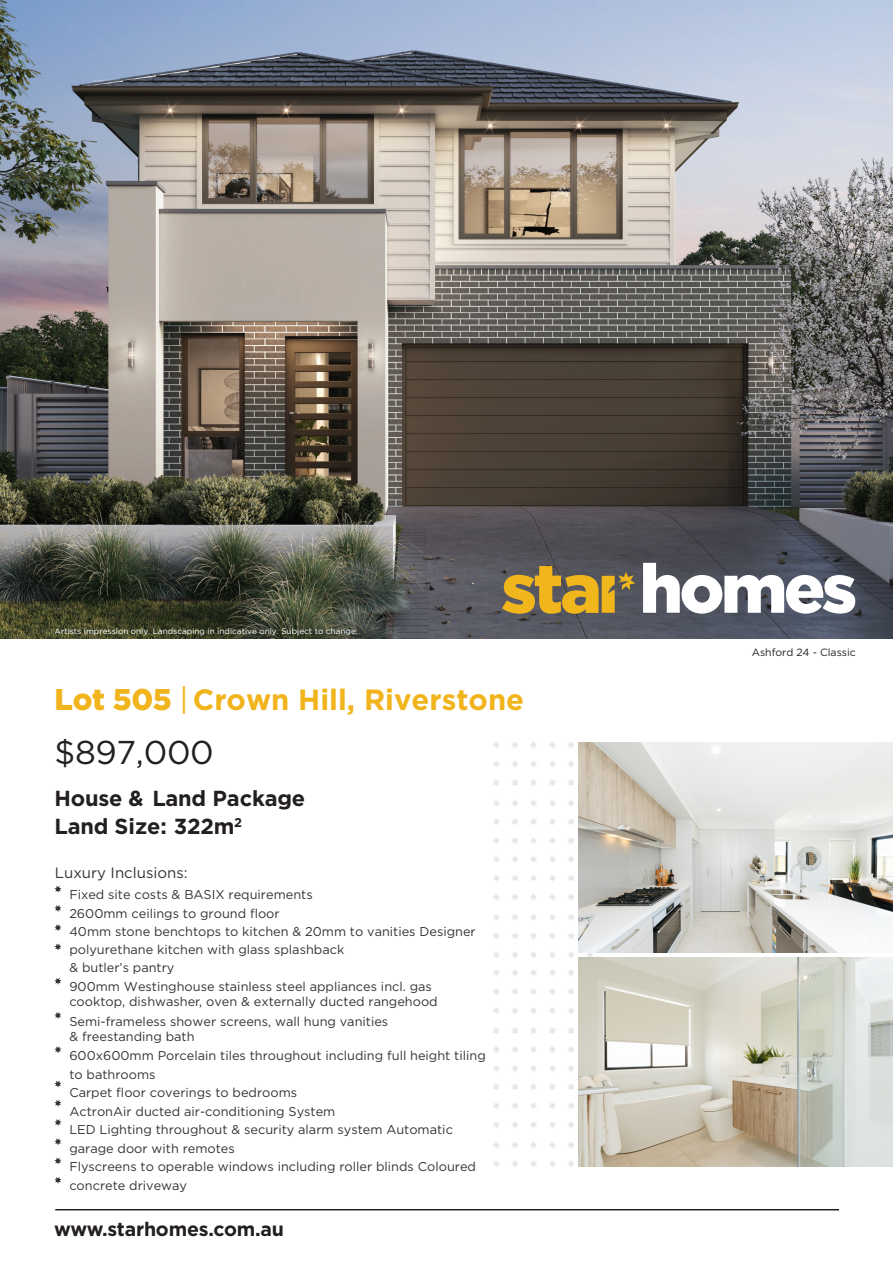
<style>
.page{position:relative;width:893px;height:1263px;background:#fff}
.page>*{position:absolute;margin:0;border:0;box-sizing:border-box;transform-origin:0 0}
.t1{font:33px "Gotham";letter-spacing:-.01em;color:#231f20}
.t2{font:700 29.25px "Gotham";color:#f1b41c}
.t3{font:700 21.75px/28.5px "Gotham";letter-spacing:-.01em;color:#231f20}
.t4{font:700 19.5px "Gotham";letter-spacing:-.01em;color:#231f20}
.t5{font:15px "Gotham";color:#343435}
.t6{font:12.75px/18.8px "Gotham";color:#343435}
.t7{font:10.5px "Gotham";color:#231f20}
.t8{font:8.25px "Gotham";color:#fff}
.s1{font-weight:900;font-size:30px}
.s2{font-weight:400;font-size:30px}
</style>
<div class="page">
<img style="left:0;top:0;width:893px;height:638px">
<svg style="left:502px;top:566px;width:97px;height:48px;background:#b08e37"></svg>
<svg style="left:643px;top:563px;width:212px;height:51px"></svg>
<svg style="left:602px;top:572px;width:33px;height:41px"></svg>
<svg style="left:493px;top:742px;width:6px;height:6px"></svg>
<svg style="left:512px;top:742px;width:6px;height:6px"></svg>
<svg style="left:530px;top:742px;width:7px;height:6px"></svg>
<svg style="left:549px;top:742px;width:7px;height:6px"></svg>
<svg style="left:568px;top:742px;width:6px;height:6px"></svg>
<svg style="left:493px;top:761px;width:6px;height:6px"></svg>
<svg style="left:512px;top:761px;width:6px;height:6px"></svg>
<svg style="left:530px;top:761px;width:7px;height:6px"></svg>
<svg style="left:549px;top:761px;width:6px;height:6px"></svg>
<svg style="left:568px;top:761px;width:6px;height:6px"></svg>
<svg style="left:493px;top:780px;width:6px;height:6px"></svg>
<svg style="left:512px;top:780px;width:6px;height:6px"></svg>
<svg style="left:530px;top:780px;width:7px;height:6px"></svg>
<svg style="left:549px;top:780px;width:6px;height:6px"></svg>
<svg style="left:568px;top:780px;width:6px;height:6px"></svg>
<svg style="left:493px;top:800px;width:7px;height:7px"></svg>
<svg style="left:512px;top:800px;width:6px;height:6px"></svg>
<svg style="left:530px;top:800px;width:7px;height:7px"></svg>
<svg style="left:549px;top:800px;width:7px;height:7px"></svg>
<svg style="left:568px;top:800px;width:6px;height:7px"></svg>
<svg style="left:493px;top:818px;width:6px;height:7px"></svg>
<svg style="left:512px;top:819px;width:6px;height:6px"></svg>
<svg style="left:530px;top:819px;width:7px;height:6px"></svg>
<svg style="left:549px;top:818px;width:7px;height:7px"></svg>
<svg style="left:568px;top:818px;width:6px;height:7px"></svg>
<svg style="left:493px;top:837px;width:6px;height:7px"></svg>
<svg style="left:512px;top:838px;width:6px;height:6px"></svg>
<svg style="left:530px;top:838px;width:7px;height:6px"></svg>
<svg style="left:549px;top:837px;width:6px;height:7px"></svg>
<svg style="left:568px;top:838px;width:6px;height:6px"></svg>
<svg style="left:493px;top:856px;width:7px;height:7px"></svg>
<svg style="left:512px;top:856px;width:6px;height:7px"></svg>
<svg style="left:530px;top:856px;width:7px;height:7px"></svg>
<svg style="left:549px;top:856px;width:7px;height:7px"></svg>
<svg style="left:568px;top:856px;width:7px;height:7px"></svg>
<svg style="left:493px;top:875px;width:7px;height:7px"></svg>
<svg style="left:512px;top:875px;width:6px;height:6px"></svg>
<svg style="left:530px;top:875px;width:7px;height:7px"></svg>
<svg style="left:549px;top:875px;width:7px;height:7px"></svg>
<svg style="left:568px;top:875px;width:6px;height:7px"></svg>
<svg style="left:493px;top:894px;width:7px;height:7px"></svg>
<svg style="left:512px;top:894px;width:6px;height:6px"></svg>
<svg style="left:530px;top:894px;width:7px;height:7px"></svg>
<svg style="left:549px;top:894px;width:7px;height:7px"></svg>
<svg style="left:568px;top:894px;width:6px;height:6px"></svg>
<svg style="left:493px;top:914px;width:7px;height:7px"></svg>
<svg style="left:512px;top:914px;width:6px;height:7px"></svg>
<svg style="left:530px;top:914px;width:7px;height:7px"></svg>
<svg style="left:549px;top:914px;width:7px;height:7px"></svg>
<svg style="left:568px;top:914px;width:7px;height:7px"></svg>
<svg style="left:493px;top:933px;width:7px;height:6px"></svg>
<svg style="left:512px;top:933px;width:6px;height:6px"></svg>
<svg style="left:530px;top:933px;width:7px;height:6px"></svg>
<svg style="left:549px;top:933px;width:7px;height:6px"></svg>
<svg style="left:568px;top:933px;width:6px;height:6px"></svg>
<svg style="left:493px;top:952px;width:7px;height:6px"></svg>
<svg style="left:512px;top:952px;width:6px;height:6px"></svg>
<svg style="left:530px;top:952px;width:7px;height:6px"></svg>
<svg style="left:549px;top:952px;width:7px;height:6px"></svg>
<svg style="left:568px;top:952px;width:6px;height:6px"></svg>
<svg style="left:586px;top:952px;width:8px;height:5px"></svg>
<svg style="left:493px;top:969px;width:7px;height:7px"></svg>
<svg style="left:512px;top:969px;width:6px;height:7px"></svg>
<svg style="left:530px;top:969px;width:7px;height:7px"></svg>
<svg style="left:549px;top:969px;width:7px;height:7px"></svg>
<svg style="left:568px;top:969px;width:6px;height:7px"></svg>
<svg style="left:493px;top:988px;width:7px;height:7px"></svg>
<svg style="left:512px;top:988px;width:6px;height:7px"></svg>
<svg style="left:530px;top:988px;width:7px;height:7px"></svg>
<svg style="left:549px;top:988px;width:7px;height:7px"></svg>
<svg style="left:568px;top:988px;width:6px;height:7px"></svg>
<svg style="left:493px;top:1007px;width:7px;height:7px"></svg>
<svg style="left:512px;top:1007px;width:6px;height:7px"></svg>
<svg style="left:531px;top:1007px;width:6px;height:7px"></svg>
<svg style="left:549px;top:1007px;width:7px;height:7px"></svg>
<svg style="left:568px;top:1007px;width:6px;height:7px"></svg>
<svg style="left:493px;top:1028px;width:6px;height:6px"></svg>
<svg style="left:512px;top:1028px;width:6px;height:6px"></svg>
<svg style="left:530px;top:1028px;width:7px;height:6px"></svg>
<svg style="left:549px;top:1028px;width:6px;height:6px"></svg>
<svg style="left:568px;top:1028px;width:6px;height:6px"></svg>
<svg style="left:493px;top:1046px;width:7px;height:7px"></svg>
<svg style="left:512px;top:1046px;width:6px;height:7px"></svg>
<svg style="left:530px;top:1046px;width:7px;height:7px"></svg>
<svg style="left:549px;top:1046px;width:7px;height:7px"></svg>
<svg style="left:568px;top:1046px;width:7px;height:7px"></svg>
<svg style="left:493px;top:1065px;width:7px;height:7px"></svg>
<svg style="left:512px;top:1065px;width:6px;height:7px"></svg>
<svg style="left:530px;top:1065px;width:7px;height:7px"></svg>
<svg style="left:549px;top:1065px;width:7px;height:7px"></svg>
<svg style="left:568px;top:1065px;width:7px;height:7px"></svg>
<svg style="left:493px;top:1084px;width:6px;height:6px"></svg>
<svg style="left:512px;top:1084px;width:6px;height:6px"></svg>
<svg style="left:530px;top:1084px;width:7px;height:6px"></svg>
<svg style="left:549px;top:1084px;width:7px;height:6px"></svg>
<svg style="left:568px;top:1084px;width:6px;height:6px"></svg>
<svg style="left:493px;top:1103px;width:6px;height:6px"></svg>
<svg style="left:512px;top:1103px;width:6px;height:6px"></svg>
<svg style="left:530px;top:1103px;width:7px;height:6px"></svg>
<svg style="left:549px;top:1103px;width:6px;height:6px"></svg>
<svg style="left:568px;top:1103px;width:6px;height:6px"></svg>
<svg style="left:493px;top:1122px;width:6px;height:6px"></svg>
<svg style="left:512px;top:1122px;width:6px;height:6px"></svg>
<svg style="left:530px;top:1122px;width:7px;height:6px"></svg>
<svg style="left:549px;top:1122px;width:6px;height:6px"></svg>
<svg style="left:568px;top:1122px;width:6px;height:6px"></svg>
<svg style="left:493px;top:1142px;width:7px;height:7px"></svg>
<svg style="left:512px;top:1142px;width:6px;height:6px"></svg>
<svg style="left:530px;top:1142px;width:7px;height:7px"></svg>
<svg style="left:549px;top:1142px;width:7px;height:7px"></svg>
<svg style="left:568px;top:1142px;width:6px;height:7px"></svg>
<svg style="left:493px;top:1160px;width:6px;height:7px"></svg>
<svg style="left:512px;top:1161px;width:6px;height:6px"></svg>
<svg style="left:530px;top:1161px;width:7px;height:6px"></svg>
<svg style="left:549px;top:1160px;width:7px;height:7px"></svg>
<svg style="left:568px;top:1160px;width:6px;height:7px"></svg>
<hr style="left:55px;top:1209px;width:784px;height:1px;background:#231f20">
<svg style="left:54px;top:886px;width:8px;height:7px"></svg>
<svg style="left:54px;top:905px;width:8px;height:7px"></svg>
<svg style="left:54px;top:924px;width:8px;height:7px"></svg>
<svg style="left:54px;top:943px;width:8px;height:7px"></svg>
<svg style="left:54px;top:978px;width:8px;height:7px"></svg>
<svg style="left:54px;top:1012px;width:8px;height:7px"></svg>
<svg style="left:54px;top:1046px;width:8px;height:7px"></svg>
<svg style="left:54px;top:1080px;width:8px;height:7px"></svg>
<svg style="left:54px;top:1100px;width:8px;height:7px"></svg>
<svg style="left:54px;top:1119px;width:8px;height:7px"></svg>
<svg style="left:54px;top:1138px;width:8px;height:7px"></svg>
<svg style="left:54px;top:1157px;width:8px;height:7px"></svg>
<svg style="left:54px;top:1177px;width:8px;height:7px"></svg>
<img style="left:578px;top:743px;width:314px;height:209px">
<img style="left:578px;top:957px;width:314px;height:210px">
<p class="t8" style="left:55px;top:627px;width:305px">Artists impression only. Landscaping in indicative only. Subject to change.</p>
<h2 class="t2" style="left:55px;top:681px;width:471px"><span class="s1">Lot 505</span> <span class="s2">|</span>Crown Hill, Riverstone</h2>
<h1 class="t1" style="left:55px;top:734px;width:161px">$897,000</h1>
<h3 class="t3" style="left:55px;top:783px;width:252px">House &amp; Land Package<br>Land Size: 322m<sup>2</sup></h3>
<p class="t5" style="left:55px;top:864px;width:134px">Luxury Inclusions:</p>
<p class="t6" style="left:69px;top:885px;width:408px">Fixed site costs &amp; BASIX requirements<br>2600mm ceilings to ground floor<br>40mm stone benchtops to kitchen &amp; 20mm to vanities Designer polyurethane kitchen with glass splashback<br>&amp; butler’s pantry<br>900mm Westinghouse stainless steel appliances incl. gas</p>
<p class="t6" style="left:69px;top:992px;width:370px;line-height:19.2px">cooktop, dishwasher, oven &amp; externally ducted rangehood<br>Semi-frameless shower screens, wall hung vanities</p>
<p class="t6" style="left:69px;top:1026px;width:418px">&amp; freestanding bath<br>600x600mm Porcelain tiles throughout including full height tiling to bathrooms<br>Carpet floor coverings to bedrooms<br>ActronAir ducted air-conditioning System<br>LED Lighting throughout &amp; security alarm system Automatic garage door with remotes<br>Flyscreens to operable windows including roller blinds Coloured concrete driveway</p>
<h3 class="t4" style="left:54px;top:1218px;width:231px">www.starhomes.com.au</h3>
<p class="t7" style="left:752px;top:647px;width:106px">Ashford 24 - Classic</p>
</div>
